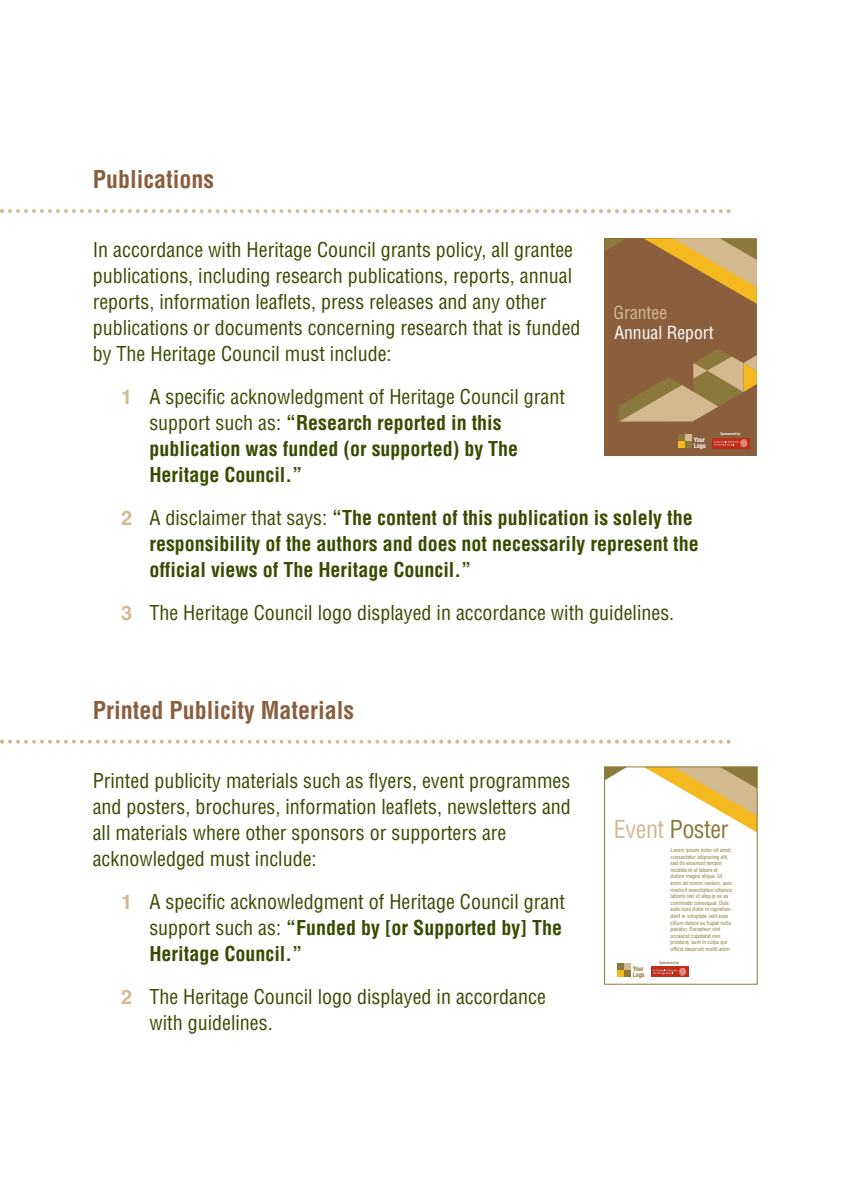
<style>
.page{position:relative;width:842px;height:1191px;background:#fff}
.page>*{position:absolute;margin:0;border:0;box-sizing:border-box;transform-origin:0 0}
.t1{font:condensed 24.2px "Helvetica";letter-spacing:-.02em;color:#8b783b}
.t2{font:700 condensed 24px "Helvetica";color:#8b5f3d}
.t3{font:condensed 20px/26px "Helvetica";color:#394b00}
.t4{font:700 condensed 20px/26px "Helvetica";color:#394b00}
.t5{font:condensed 17.6px "Helvetica";color:#fff}
.t6{font:condensed 17.6px "Helvetica";color:#d4b890}
.t7{font:700 condensed 6.2px/5.8px "Helvetica";letter-spacing:-.02em;color:#fff}
.t8{font:700 condensed 6.2px/5.8px "Helvetica";letter-spacing:-.02em;color:#8b783b}
.t9{font:condensed 5.6px/6.6px "Helvetica";color:#8b783b}
.t10{font:700 condensed 3.6px "Helvetica";color:#fff}
.t11{font:700 condensed 3.6px "Helvetica";color:#8b783b}
.s1{font-stretch:normal;color:#d6b991}
.s2{font-weight:400}
.s3{font-weight:700;font-stretch:normal;color:#d6b991}
.s4{font-weight:700}
.s5{color:#d4b890}
</style>
<div class="page">
<svg style="left:0;top:209px;width:731px;height:4px"></svg>
<svg style="left:0;top:739px;width:731px;height:4px"></svg>
<svg style="left:604px;top:238px;width:153px;height:217px;background:#9b7246"></svg>
<div style="left:678px;top:434px;width:7px;height:7px;background:#8b783b"></div>
<div style="left:685px;top:434px;width:7px;height:7px;background:#d4b890"></div>
<div style="left:678px;top:441px;width:7px;height:7px;background:#f4b821"></div>
<div style="left:685px;top:441px;width:7px;height:7px;background:#8b783b"></div>
<svg style="left:606px;top:768px;width:19px;height:12px"></svg>
<svg style="left:645px;top:768px;width:110px;height:63px"></svg>
<div style="left:650px;top:966px;width:38px;height:10px;background:#c02d19"></div>
<svg style="left:653px;top:967px;width:33px;height:8px"></svg>
<div style="left:617px;top:962px;width:7px;height:7px;background:#8b783b"></div>
<div style="left:624px;top:962px;width:6px;height:7px;background:#d4b890"></div>
<div style="left:617px;top:969px;width:7px;height:7px;background:#f4b821"></div>
<div style="left:624px;top:969px;width:6px;height:7px;background:#8b783b"></div>
<div style="left:604px;top:766px;width:153px;height:218px;border:1px solid #8b783b"></div>
<p class="t2" style="left:93px;top:166px;width:123px">Publications</p>
<p class="t3" style="left:93px;top:237px;width:489px">In accordance with Heritage Council grants policy, all grantee publications, including research publications, reports, annual reports, information leaflets, press releases and any other publications or documents concerning research that is funded by The Heritage Council must include:</p>
<p class="t4" style="left:149px;top:384px;width:417px;text-indent:-28px"><span class="s1">1</span> <span class="s2">A specific acknowledgment of Heritage Council grant support such as:</span> “Research reported in this publication was funded (or supported) by The Heritage Council.”</p>
<p class="t4" style="left:149px;top:505px;width:551px;text-indent:-28px"><span class="s1">2</span> <span class="s2">A disclaimer that says:</span> “The content of this publication is solely the responsibility of the authors and does not necessarily represent the official views of The Heritage Council.”</p>
<p class="t3" style="left:121px;top:600px;width:555px"><span class="s3">3</span> The Heritage Council logo displayed in accordance with guidelines.</p>
<p class="t6" style="left:613px;top:302px;width:55px">Grantee</p>
<p class="t5" style="left:614px;top:323px;width:101px">Annual Report</p>
<p class="t10" style="left:720px;top:432px;width:21px">Sponsored by</p>
<p class="t7" style="left:694px;top:437px;width:14px">Your<br>Logo</p>
<p class="t2" style="left:93px;top:696px;width:263px">Printed Publicity Materials</p>
<p class="t3" style="left:93px;top:768px;width:480px">Printed publicity materials such as flyers, event programmes and posters, brochures, information leaflets, newsletters and all materials where other sponsors or supporters are acknowledged must include:</p>
<p class="t3" style="left:149px;top:889px;width:417px;text-indent:-28px"><span class="s3">1</span> A specific acknowledgment of Heritage Council grant support such as: <span class="s4">“Funded by [or Supported by] The<br>Heritage Council.”</span></p>
<p class="t3" style="left:149px;top:984px;width:398px;text-indent:-28px"><span class="s3">2</span> The Heritage Council logo displayed in accordance with guidelines.</p>
<p class="t1" style="left:614px;top:816px;width:116px"><span class="s5">Event</span> Poster</p>
<p class="t9" style="left:671px;top:846px;width:63px">Lorem ipsum dolor sit amet, consectetur adipiscing elit, sed do eiusmod tempor incididunt ut labore et dolore magna aliqua. Ut enim ad minim veniam, quis nostrud exercitation ullamco laboris nisi ut aliquip ex ea commodo consequat. Duis aute irure dolor in reprehen&shy;derit in voluptate velit esse cillum dolore eu fugiat nulla pariatur. Excepteur sint occaecat cupidatat non proident, sunt in culpa qui officia deserunt mollit anim</p>
<p class="t8" style="left:633px;top:965px;width:14px">Your<br>Logo</p>
<p class="t11" style="left:659px;top:960px;width:21px">Sponsored by</p>
</div>
